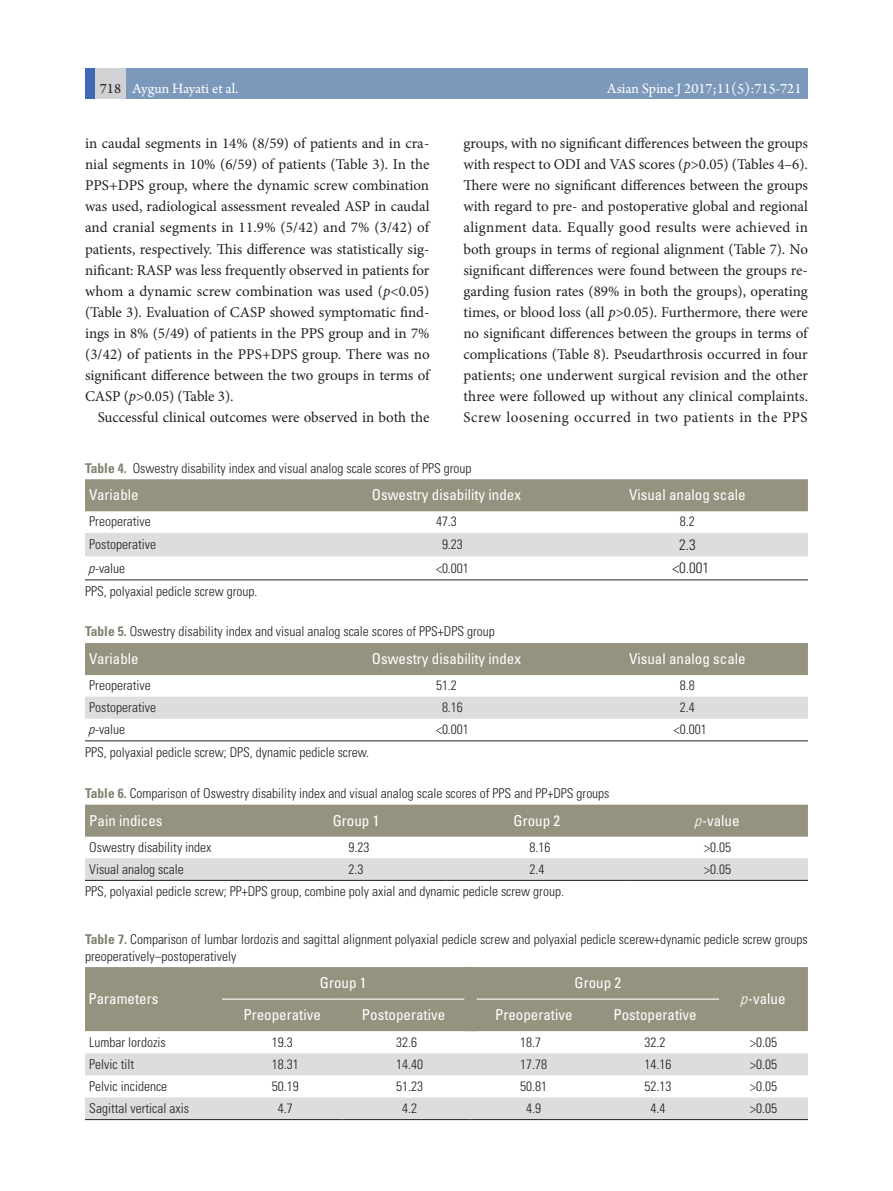
<style>
.page{position:relative;width:893px;height:1191px;background:#fff}
.page>*{position:absolute;margin:0;border:0;box-sizing:border-box;transform-origin:0 0}
.본문_내용{font:15px/21px "Minion Pro";letter-spacing:.005em;color:#231f20;text-align:justify}
.본문_내용_첫문단{font:15px/21px "Minion Pro";letter-spacing:-.005em;color:#231f20;text-align:justify}
.표_머리행{font:condensed 15px "Univers LT Std";color:#fff}
.t1{font:15px "Arno Pro";color:#fff}
.표_본문{font:300 condensed 15px "Univers LT Std";color:#231f20}
.표_그림설명{font:300 condensed 13.5px/16.2px "Univers LT Std";color:#231f20}
.표_왼쪽행{font:300 condensed 13.5px "Univers LT Std";color:#231f20}
.표_본문-2{font:300 condensed 13.5px "Univers LT Std";color:#231f20}
.s1{color:#231f20}
.s2{font-style:italic}
.s3{font-weight:700;color:#82806e}
.s4{font-weight:300;font-style:italic}
</style>
<div class="page">
<div style="left:85px;top:68px;width:58px;height:31px;background:#d1d2d4"></div>
<div style="left:126px;top:68px;width:682px;height:31px;background:#7c98bb"></div>
<div style="left:85px;top:68px;width:10px;height:31px;background:#406ab4"></div>
<div style="left:85px;top:479px;width:723px;height:32px;background:#95937f"></div>
<div style="left:85px;top:533px;width:723px;height:23px;background:#dcdddf"></div>
<hr style="left:85px;top:579px;width:241px;height:1px;background:#231f20">
<hr style="left:326px;top:579px;width:241px;height:1px;background:#231f20">
<hr style="left:567px;top:579px;width:241px;height:1px;background:#231f20">
<div style="left:85px;top:643px;width:723px;height:32px;background:#95937f"></div>
<div style="left:85px;top:696px;width:723px;height:22px;background:#dcdddf"></div>
<hr style="left:85px;top:740px;width:241px;height:1px;background:#231f20">
<hr style="left:326px;top:740px;width:241px;height:1px;background:#231f20">
<hr style="left:567px;top:740px;width:241px;height:1px;background:#231f20">
<div style="left:85px;top:804px;width:723px;height:32px;background:#95937f"></div>
<svg style="left:85px;top:858px;width:723px;height:22px;background:#dbdcde"></svg>
<hr style="left:85px;top:880px;width:181px;height:1px;background:#231f20">
<hr style="left:266px;top:880px;width:180px;height:1px;background:#231f20">
<hr style="left:446px;top:880px;width:181px;height:1px;background:#231f20">
<hr style="left:627px;top:880px;width:181px;height:1px;background:#231f20">
<div style="left:85px;top:967px;width:723px;height:64px;background:#95937f"></div>
<svg style="left:85px;top:1053px;width:723px;height:66px;fill:#dcdddf"></svg>
<hr style="left:85px;top:1119px;width:137px;height:1px;background:#231f20">
<hr style="left:222px;top:1119px;width:120px;height:1px;background:#231f20">
<hr style="left:342px;top:1119px;width:129px;height:1px;background:#231f20">
<hr style="left:471px;top:1119px;width:120px;height:1px;background:#231f20">
<hr style="left:591px;top:1119px;width:128px;height:1px;background:#231f20">
<hr style="left:719px;top:1119px;width:89px;height:1px;background:#231f20">
<hr style="left:222px;top:998px;width:120px;height:1px;background:#fff">
<hr style="left:342px;top:998px;width:123px;height:1px;background:#fff">
<hr style="left:477px;top:998px;width:114px;height:1px;background:#fff">
<hr style="left:591px;top:998px;width:128px;height:1px;background:#fff">
<div style="left:465px;top:967px;width:12px;height:32px;background:#95937f"></div>
<div style="left:465px;top:999px;width:12px;height:32px;background:#95937f"></div>
<p class="t1" style="left:100px;top:80px;width:140px"><span class="s1">718</span> Aygun Hayati et al.</p>
<p class="t1" style="left:607px;top:80px;width:196px">Asian Spine J 2017;11(5):715-721</p>
<p class="본문_내용" style="left:463px;top:133px;width:346px">groups, with no significant differences between the groups with respect to ODI and VAS scores (<span class="s2">p</span>&gt;0.05) (Tables 4–6).<br>There were no significant differences between the groups with regard to pre- and postoperative global and regional alignment data. Equally good results were achieved in both groups in terms of regional alignment (Table 7). No significant differences were found between the groups re&shy;garding fusion rates (89% in both the groups), operating times, or blood loss (all <span class="s2">p</span>&gt;0.05). Furthermore, there were no significant differences between the groups in terms of complications (Table 8). Pseudarthrosis occurred in four patients; one underwent surgical revision and the other three were followed up without any clinical complaints.<br>Screw loosening occurred in two patients in the PPS</p>
<p class="표_그림설명" style="left:85px;top:460px;width:388px"><span class="s3">Table 4.</span> Oswestry disability index and visual analog scale scores of PPS group</p>
<p class="표_머리행" style="left:89px;top:485px;width:51px">Variable</p>
<p class="표_머리행" style="left:372px;top:485px;width:151px">Oswestry disability index</p>
<p class="표_머리행" style="left:629px;top:485px;width:118px">Visual analog scale</p>
<p class="표_왼쪽행" style="left:89px;top:513px;width:63px">Preoperative</p>
<p class="표_본문-2" style="left:436px;top:513px;width:22px">47.3</p>
<p class="표_본문-2" style="left:680px;top:513px;width:16px">8.2</p>
<p class="표_왼쪽행" style="left:89px;top:536px;width:68px">Postoperative</p>
<p class="표_본문-2" style="left:442px;top:536px;width:22px">9.23</p>
<p class="표_본문" style="left:679px;top:535px;width:18px">2.3</p>
<p class="표_왼쪽행" style="left:88px;top:560px;width:39px"><span class="s2">p</span>-value</p>
<p class="표_본문-2" style="left:436px;top:560px;width:34px">&lt;0.001</p>
<p class="표_본문" style="left:672px;top:559px;width:38px">&lt;0.001</p>
<p class="표_그림설명" style="left:85px;top:582px;width:174px">PPS, polyaxial pedicle screw group.</p>
<p class="표_그림설명" style="left:85px;top:623px;width:411px"><span class="s3">Table 5.</span> Oswestry disability index and visual analog scale scores of PPS+DPS group</p>
<p class="표_머리행" style="left:89px;top:649px;width:51px">Variable</p>
<p class="표_머리행" style="left:372px;top:649px;width:151px">Oswestry disability index</p>
<p class="표_머리행" style="left:629px;top:649px;width:118px">Visual analog scale</p>
<p class="표_왼쪽행" style="left:89px;top:677px;width:63px">Preoperative</p>
<p class="표_본문-2" style="left:436px;top:677px;width:22px">51.2</p>
<p class="표_본문-2" style="left:680px;top:677px;width:16px">8.8</p>
<p class="표_왼쪽행" style="left:89px;top:699px;width:68px">Postoperative</p>
<p class="표_본문-2" style="left:442px;top:699px;width:22px">8.16</p>
<p class="표_본문-2" style="left:680px;top:699px;width:16px">2.4</p>
<p class="표_왼쪽행" style="left:88px;top:721px;width:39px"><span class="s2">p</span>-value</p>
<p class="표_본문-2" style="left:436px;top:721px;width:34px">&lt;0.001</p>
<p class="표_본문-2" style="left:674px;top:721px;width:34px">&lt;0.001</p>
<p class="표_그림설명" style="left:85px;top:743px;width:286px">PPS, polyaxial pedicle screw; DPS, dynamic pedicle screw.</p>
<p class="표_그림설명" style="left:85px;top:785px;width:526px"><span class="s3">Table 6.</span> Comparison of Oswestry disability index and visual analog scale scores of PPS and PP+DPS groups</p>
<p class="표_머리행" style="left:89px;top:810px;width:75px">Pain indices</p>
<p class="표_머리행" style="left:333px;top:810px;width:48px">Group 1</p>
<p class="표_머리행" style="left:513px;top:810px;width:48px">Group 2</p>
<p class="표_머리행" style="left:694px;top:810px;width:47px"><span class="s4">p</span>-value</p>
<p class="표_왼쪽행" style="left:89px;top:838px;width:124px">Oswestry disability index</p>
<p class="표_본문-2" style="left:349px;top:838px;width:22px">9.23</p>
<p class="표_본문-2" style="left:529px;top:838px;width:22px">8.16</p>
<p class="표_본문-2" style="left:704px;top:838px;width:28px">&gt;0.05</p>
<p class="표_왼쪽행" style="left:89px;top:861px;width:96px">Visual analog scale</p>
<p class="표_본문-2" style="left:349px;top:861px;width:16px">2.3</p>
<p class="표_본문-2" style="left:529px;top:861px;width:16px">2.4</p>
<p class="표_본문-2" style="left:704px;top:861px;width:28px">&gt;0.05</p>
<p class="표_그림설명" style="left:85px;top:883px;width:480px">PPS, polyaxial pedicle screw; PP+DPS group, combine poly axial and dynamic pedicle screw group.</p>
<p class="표_그림설명" style="left:85px;top:931px;width:724px"><span class="s3">Table 7.</span> Comparison of lumbar lordozis and sagittal alignment polyaxial pedicle screw and polyaxial pedicle scerew+dynamic pedicle screw groups preoperatively–postoperatively</p>
<p class="표_머리행" style="left:88px;top:989px;width:71px">Parameters</p>
<p class="본문_내용_첫문단" style="left:85px;top:133px;width:346px">in caudal segments in 14% (8/59) of patients and in cra&shy;nial segments in 10% (6/59) of patients (Table 3). In the PPS+DPS group, where the dynamic screw combination was used, radiological assessment revealed ASP in caudal and cranial segments in 11.9% (5/42) and 7% (3/42) of patients, respectively. This difference was statistically sig&shy;nificant: RASP was less frequently observed in patients for whom a dynamic screw combination was used (<span class="s2">p</span>&lt;0.05) (Table 3). Evaluation of CASP showed symptomatic find&shy;ings in 8% (5/49) of patients in the PPS group and in 7% (3/42) of patients in the PPS+DPS group. There was no significant difference between the two groups in terms of CASP (<span class="s2">p</span>&gt;0.05) (Table 3).</p>
<p class="본문_내용" style="left:98px;top:406px;width:333px">Successful clinical outcomes were observed in both the</p>
<p class="표_머리행" style="left:320px;top:973px;width:48px">Group 1</p>
<p class="표_머리행" style="left:574px;top:973px;width:48px">Group 2</p>
<p class="표_머리행" style="left:740px;top:989px;width:47px"><span class="s4">p</span>-value</p>
<p class="표_머리행" style="left:243px;top:1005px;width:79px">Preoperative</p>
<p class="표_머리행" style="left:362px;top:1005px;width:85px">Postoperative</p>
<p class="표_머리행" style="left:495px;top:1005px;width:79px">Preoperative</p>
<p class="표_머리행" style="left:613px;top:1005px;width:85px">Postoperative</p>
<p class="표_왼쪽행" style="left:89px;top:1033px;width:78px">Lumbar lordozis</p>
<p class="표_본문-2" style="left:272px;top:1033px;width:22px">19.3</p>
<p class="표_본문-2" style="left:396px;top:1033px;width:22px">32.6</p>
<p class="표_본문-2" style="left:520px;top:1033px;width:22px">18.7</p>
<p class="표_본문-2" style="left:645px;top:1033px;width:22px">32.2</p>
<p class="표_본문-2" style="left:750px;top:1033px;width:28px">&gt;0.05</p>
<p class="표_왼쪽행" style="left:89px;top:1055px;width:46px">Pelvic tilt</p>
<p class="표_본문-2" style="left:272px;top:1055px;width:28px">18.31</p>
<p class="표_본문-2" style="left:396px;top:1055px;width:28px">14.40</p>
<p class="표_본문-2" style="left:520px;top:1055px;width:28px">17.78</p>
<p class="표_본문-2" style="left:645px;top:1055px;width:28px">14.16</p>
<p class="표_본문-2" style="left:750px;top:1055px;width:28px">&gt;0.05</p>
<p class="표_왼쪽행" style="left:89px;top:1078px;width:79px">Pelvic incidence</p>
<p class="표_본문-2" style="left:272px;top:1078px;width:28px">50.19</p>
<p class="표_본문-2" style="left:396px;top:1078px;width:28px">51.23</p>
<p class="표_본문-2" style="left:520px;top:1078px;width:28px">50.81</p>
<p class="표_본문-2" style="left:645px;top:1078px;width:28px">52.13</p>
<p class="표_본문-2" style="left:750px;top:1078px;width:28px">&gt;0.05</p>
<p class="표_왼쪽행" style="left:89px;top:1100px;width:101px">Sagittal vertical axis</p>
<p class="표_본문-2" style="left:278px;top:1100px;width:16px">4.7</p>
<p class="표_본문-2" style="left:402px;top:1100px;width:16px">4.2</p>
<p class="표_본문-2" style="left:526px;top:1100px;width:16px">4.9</p>
<p class="표_본문-2" style="left:651px;top:1100px;width:16px">4.4</p>
<p class="표_본문-2" style="left:750px;top:1100px;width:28px">&gt;0.05</p>
</div>
